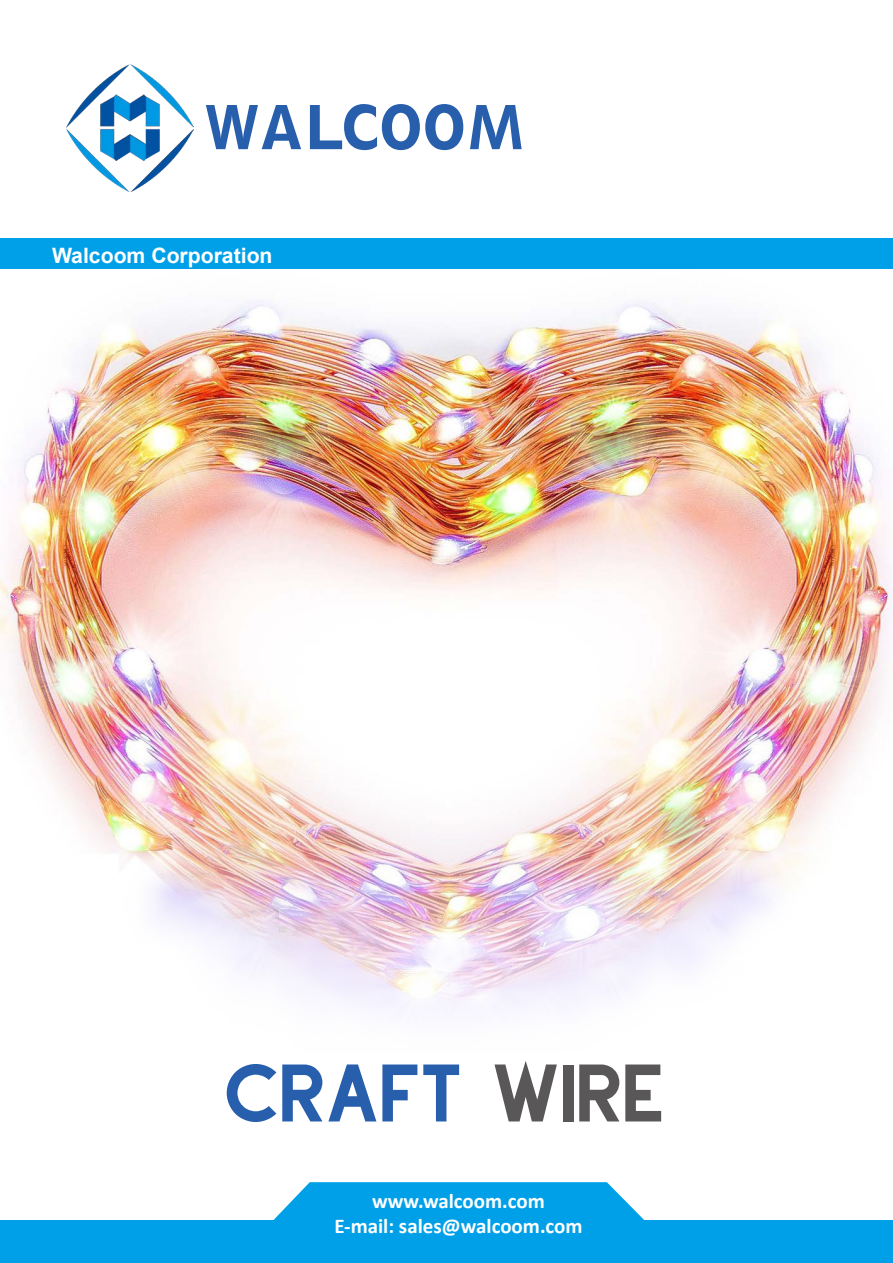
<style>
.page{position:relative;width:893px;height:1263px;background:#fff}
.page>*{position:absolute;margin:0;border:0;box-sizing:border-box;transform-origin:0 0}
.t1{font:81px "Stout Deco";color:#285fac}
.t2{font:800 condensed 57px "Geometric 212 BT";color:#285fac}
.t3{font:700 21.15px "Arial";color:#fff}
.t4{font:700 21px/25.2px "Calibri";color:#fff;text-align:center}
.s1{color:#595757}
</style>
<div class="page">
<div style="left:0;top:238px;width:893px;height:34px;background:#00a0e9"></div>
<img style="left:0;top:270px;width:893px;height:743px">
<img style="left:67px;top:65px;width:127px;height:127px">
<div style="left:0;top:1220px;width:893px;height:43px;background:#00a0e9"></div>
<svg style="left:273px;top:1182px;width:371px;height:38px;background:#1aa9eb"></svg>
<h2 class="t2" style="left:203px;top:92px;width:324px">WALCOOM</h2>
<p class="t3" style="left:52px;top:241px;width:222px">Walcoom Corporation</p>
<h1 class="t1" style="left:226px;top:1042px;width:442px">CRAFT <span class="s1">WIRE</span></h1>
<p class="t4" style="left:334px;top:1188px;width:250px">www.walcoom.com<br>E-mail: sales@walcoom.com</p>
</div>
